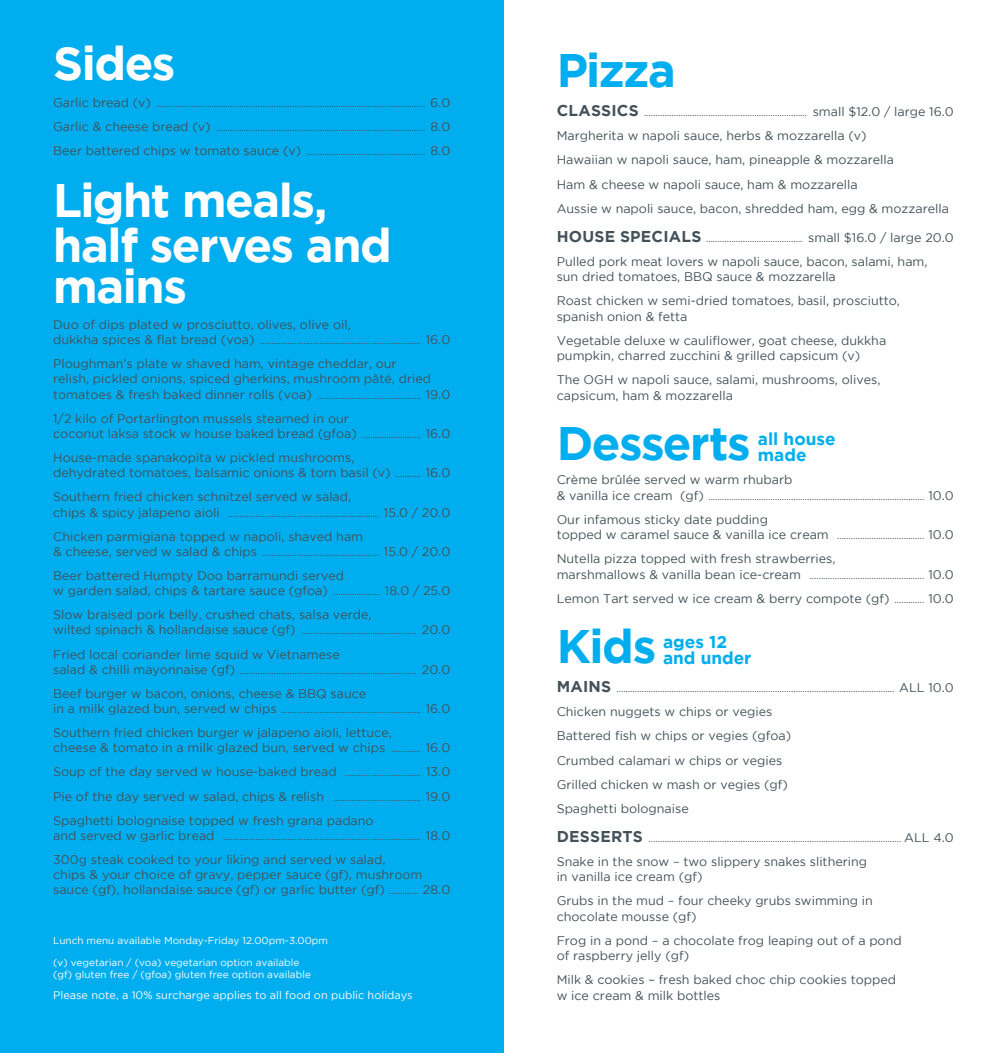
<style>
.page{position:relative;width:1007px;height:1053px;background:#fff}
.page>*{position:absolute;margin:0;border:0;box-sizing:border-box;transform-origin:0 0}
.t1{font:700 46.88px/42.8px "Gotham";letter-spacing:-.03em;color:#fff}
.t2{font:700 46.88px "Gotham";letter-spacing:-.03em;color:#00aeef}
.t3{font:700 17.25px/15.5px "Gotham";color:#00aeef}
.t4{font:12.5px/15.4px "Gotham";color:#43525a}
.t5{font:11px "Gotham";color:#fff}
.t6{font:10px/21.4px "Gotham";color:#fff}
.t7{font:9.38px "Gotham";color:#43525a}
.s1{font-size:12.5px}
.s2{font-size:9.38px}
.s3{font-weight:700;font-size:15.62px}
.s4{font-family:"Gotham Rounded"}
</style>
<div class="page">
<div style="left:0;top:0;width:503px;height:1052px;background:#00aeef"></div>
<h1 class="t1" style="left:53px;top:41px;width:124px">Sides</h1>
<p class="t7" style="left:53px;top:98px;width:398px"><span class="s1">Garlic bread (v)</span> ..................................................................................................................... <span class="s1">6.0</span></p>
<p class="t7" style="left:53px;top:122px;width:398px"><span class="s1">Garlic &amp; cheese bread (v)</span> ........................................................................................... <span class="s1">8.0</span></p>
<p class="t7" style="left:53px;top:146px;width:398px"><span class="s1">Beer battered chips w tomato sauce (v)</span> .................................................... <span class="s1">8.0</span></p>
<h1 class="t1" style="left:53px;top:178px;width:340px">Light meals, half serves and mains</h1>
<p class="t4" style="left:53px;top:316px;width:299px">Duo of dips plated w prosciutto, olives, olive oil,</p>
<p class="t7" style="left:53px;top:335px;width:398px"><span class="s1">dukkha spices &amp; flat bread (voa)</span> ...................................................................... <span class="s1">16.0</span></p>
<p class="t4" style="left:53px;top:356px;width:379px">Ploughman’s plate w shaved ham, vintage cheddar, our relish, pickled onions, spiced gherkins, mushroom pâté, dried</p>
<p class="t7" style="left:53px;top:390px;width:398px"><span class="s1">tomatoes &amp; fresh baked dinner rolls (voa)</span> ............................................. <span class="s1">19.0</span></p>
<p class="t4" style="left:53px;top:410px;width:398px">1/2 kilo of Portarlington mussels steamed in our<br>coconut laksa stock w house baked bread (gfoa) <span class="s2">..........................</span> 16.0</p>
<p class="t4" style="left:53px;top:450px;width:398px">House-made spanakopita w pickled mushrooms,<br>dehydrated tomatoes, balsamic onions &amp; torn basil (v) <span class="s2">...........</span> 16.0</p>
<p class="t4" style="left:53px;top:489px;width:299px">Southern fried chicken schnitzel served w salad,</p>
<p class="t7" style="left:53px;top:508px;width:398px"><span class="s1">chips &amp; spicy jalapeno aioli</span> .................................................................. <span class="s1">15.0 / 20.0</span></p>
<p class="t4" style="left:53px;top:528px;width:311px">Chicken parmigiana topped w napoli, shaved ham</p>
<p class="t7" style="left:53px;top:547px;width:398px"><span class="s1">&amp; cheese, served w salad &amp; chips</span> ................................................... <span class="s1">15.0 / 20.0</span></p>
<p class="t4" style="left:53px;top:567px;width:398px">Beer battered Humpty Doo barramundi served<br>w garden salad, chips &amp; tartare sauce (gfoa) <span class="s2">....................</span> 18.0 / 25.0</p>
<p class="t4" style="left:53px;top:607px;width:320px">Slow braised pork belly, crushed chats, salsa verde,</p>
<p class="t7" style="left:53px;top:626px;width:398px"><span class="s1">wilted spinach &amp; hollandaise sauce (gf)</span> .................................................. <span class="s1">20.0</span></p>
<p class="t4" style="left:53px;top:646px;width:288px">Fried local coriander lime squid w Vietnamese</p>
<p class="t7" style="left:53px;top:665px;width:398px"><span class="s1">salad &amp; chilli mayonnaise (gf)</span> ............................................................................. <span class="s1">20.0</span></p>
<p class="t4" style="left:53px;top:685px;width:314px">Beef burger w bacon, onions, cheese &amp; BBQ sauce</p>
<p class="t7" style="left:53px;top:704px;width:398px"><span class="s1">in a milk glazed bun, served w chips</span> ............................................................. <span class="s1">16.0</span></p>
<p class="t4" style="left:53px;top:724px;width:398px">Southern fried chicken burger w jalapeno aioli, lettuce,<br>cheese &amp; tomato in a milk glazed bun, served w chips <span class="s2">.............</span> 16.0</p>
<p class="t4" style="left:53px;top:759px;width:398px;line-height:24.1px;text-align:justify">Soup of the day served w house-baked bread <span class="s2">.................................</span> 13.0<br>Pie of the day served w salad, chips &amp; relish <span class="s2">......................................</span> 19.0<br>Spaghetti bolognaise topped w fresh grana padano</p>
<p class="t7" style="left:53px;top:831px;width:398px"><span class="s1">and served w garlic bread</span> ...................................................................................... <span class="s1">18.0</span></p>
<p class="t4" style="left:53px;top:851px;width:398px">300g steak cooked to your liking and served w salad,<br>chips &amp; your choice of gravy, pepper sauce (gf), mushroom sauce (gf), hollandaise sauce (gf) or garlic butter (gf) <span class="s2">.............</span> 28.0</p>
<p class="t6" style="left:53px;top:929px;width:276px">Lunch menu available Monday-Friday 12.00pm-3.00pm (v) vegetarian / (voa) vegetarian option available</p>
<p class="t6" style="left:53px;top:963px;width:259px">(gf) gluten free / (gfoa) gluten free option available</p>
<p class="t5" style="left:53px;top:989px;width:361px">Please note, a 10% surcharge applies to all food on public holidays</p>
<h1 class="t2" style="left:556px;top:44px;width:121px">Pizza</h1>
<p class="t7" style="left:556px;top:107px;width:398px"><span class="s3">CLASSICS</span> ....................................................................... <span class="s1">small $12.0 / large 16.0</span></p>
<p class="t4" style="left:556px;top:123px;width:394px;line-height:24.2px">Margherita w napoli sauce, herbs &amp; mozzarella (v)<br>Hawaiian w napoli sauce, ham, pineapple &amp; mozzarella<br>Ham &amp; cheese w napoli sauce, ham &amp; mozzarella<br>Aussie w napoli sauce, bacon, shredded ham, egg &amp; mozzarella</p>
<p class="t7" style="left:556px;top:233px;width:398px"><span class="s3">HOUSE SPECIALS</span> .......................................... <span class="s1">small $16.0 / large 20.0</span></p>
<p class="t4" style="left:556px;top:253px;width:372px">Pulled pork meat lovers w napoli sauce, bacon, salami, ham, sun dried tomatoes, BBQ sauce &amp; mozzarella</p>
<p class="t4" style="left:556px;top:293px;width:345px">Roast chicken w semi-dried tomatoes, basil, prosciutto, spanish onion &amp; fetta</p>
<p class="t4" style="left:556px;top:332px;width:331px">Vegetable deluxe w cauliflower, goat cheese, dukkha pumpkin, charred zucchini &amp; grilled capsicum (v)</p>
<p class="t4" style="left:556px;top:372px;width:325px">The OGH w napoli sauce, salami, mushrooms, olives, capsicum, ham &amp; mozzarella</p>
<h1 class="t2" style="left:556px;top:416px;width:196px">Desserts</h1>
<p class="t4" style="left:556px;top:472px;width:237px">Crème brûlée served w warm rhubarb</p>
<p class="t7" style="left:556px;top:491px;width:398px"><span class="s1">&amp; vanilla ice cream (gf)</span> .............................................................................................. <span class="s1">10.0</span></p>
<p class="t4" style="left:556px;top:511px;width:398px">Our infamous sticky date pudding<br>topped w caramel sauce &amp; vanilla ice cream <span class="s2">......................................</span> 10.0</p>
<p class="t4" style="left:556px;top:551px;width:280px">Nutella pizza topped with fresh strawberries,</p>
<p class="t7" style="left:556px;top:570px;width:398px"><span class="s1">marshmallows &amp; vanilla bean ice-cream</span> .................................................. <span class="s1">10.0</span></p>
<p class="t4" style="left:556px;top:590px;width:398px">Lemon Tart served w ice cream &amp; berry compote (gf) <span class="s2">.............</span> 10.0</p>
<h1 class="t2" style="left:556px;top:619px;width:101px">Kids</h1>
<p class="t7" style="left:556px;top:683px;width:398px"><span class="s3">MAINS</span> ......................................................................................................................... <span class="s1">ALL 10.0</span></p>
<p class="t4" style="left:556px;top:699px;width:236px;line-height:24.2px">Chicken nuggets w chips or vegies<br>Battered fish w chips or vegies (gfoa)<br>Crumbed calamari w chips or vegies<br>Grilled chicken w mash or vegies (gf)<br>Spaghetti bolognaise</p>
<p class="t7" style="left:556px;top:833px;width:398px"><span class="s3">DESSERTS</span> .............................................................................................................. <span class="s1">ALL 4.0</span></p>
<p class="t4" style="left:556px;top:853px;width:312px">Snake in the snow – two slippery snakes slithering in vanilla ice cream (gf)</p>
<p class="t4" style="left:556px;top:893px;width:317px">Grubs in the mud – four cheeky grubs swimming in chocolate mousse (gf)</p>
<p class="t4" style="left:556px;top:932px;width:346px">Frog in a pond – a chocolate frog leaping out of a pond of raspberry jelly (gf)</p>
<p class="t4" style="left:556px;top:972px;width:341px"><span class="s4">Milk &amp; cookies – f</span>resh baked choc chip cookies topped w ice cream &amp; milk bottles</p>
<h2 class="t3" style="left:757px;top:431px;width:79px">all house made</h2>
<h2 class="t3" style="left:663px;top:633px;width:90px">ages 12 and under</h2>
</div>
